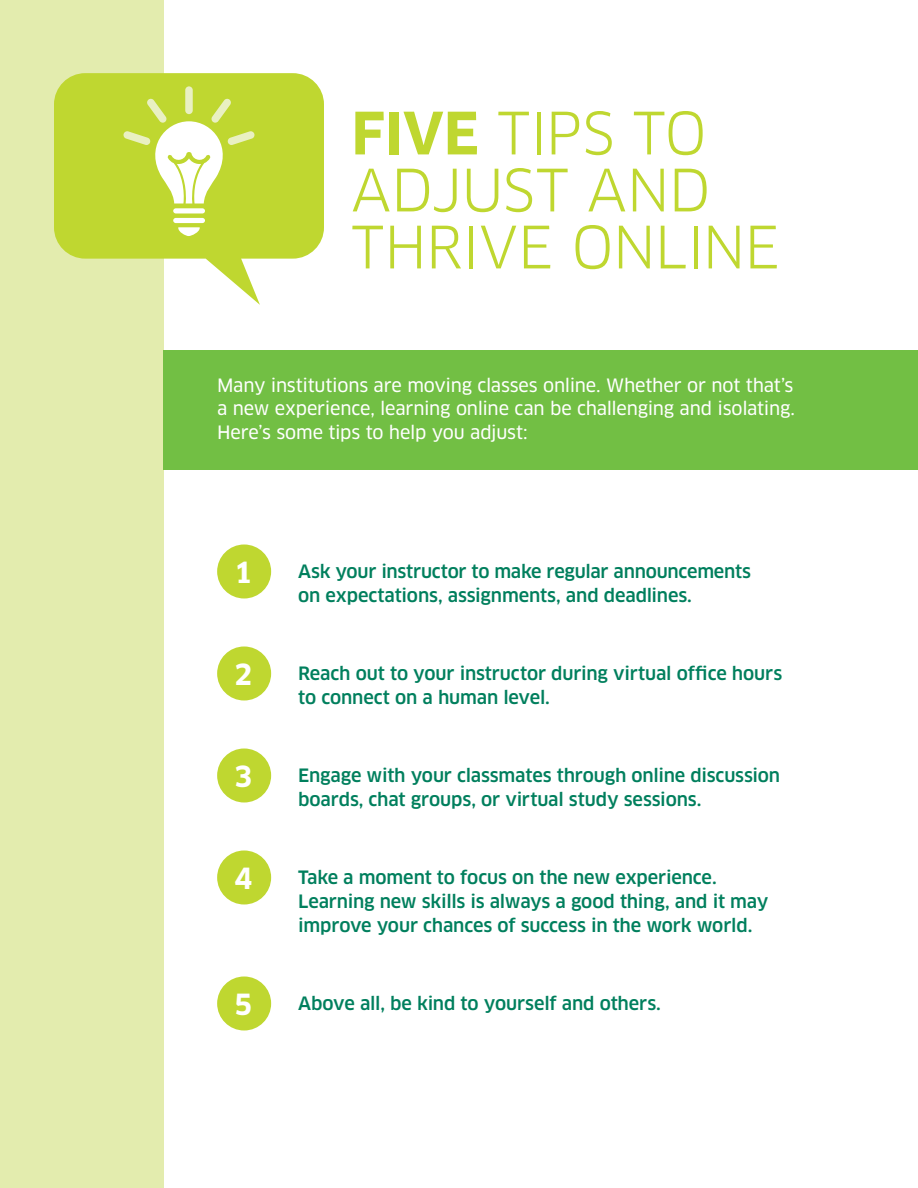
<style>
.page{position:relative;width:918px;height:1188px;background:#fff}
.page>*{position:absolute;margin:0;border:0;box-sizing:border-box;transform-origin:0 0}
.t1{font:57px/57px "Clan OT";letter-spacing:-.015em;color:#bfd730}
.t2{font:700 28.5px "Clan OT";color:#fff}
.t3{font:500 18px/24px "Clan OT";letter-spacing:-.01em;color:#007f5d}
.t4{font:18px/24px "Clan OT News";letter-spacing:-.015em;color:#fff;text-align:justify}
.s1{font-weight:700}
</style>
<div class="page">
<div style="left:0;top:0;width:163px;height:1188px;background:#e3ecae"></div>
<svg style="left:54px;top:73px;width:270px;height:232px;fill:#bfd730"></svg>
<div style="left:185px;top:86px;width:8px;height:28px;background:#e9f0c2;border-radius:4px"></div>
<svg style="left:123px;top:98px;width:132px;height:138px"></svg>
<div style="left:163px;top:350px;width:755px;height:120px;background:#72bf44"></div>
<div style="left:217px;top:544px;width:54px;height:54px;background:#bfd730;border-radius:50%"></div>
<div style="left:217px;top:646px;width:54px;height:54px;background:#bfd730;border-radius:50%"></div>
<div style="left:217px;top:748px;width:54px;height:54px;background:#bfd730;border-radius:50%"></div>
<div style="left:217px;top:850px;width:54px;height:54px;background:#bfd730;border-radius:50%"></div>
<div style="left:217px;top:976px;width:54px;height:54px;background:#bfd730;border-radius:50%"></div>
<h1 class="t1" style="left:351px;top:105px;width:430px"><span class="s1">FIVE</span> TIPS TO<br>ADJUST AND<br>THRIVE ONLINE</h1>
<p class="t4" style="left:217px;top:373px;width:580px">Many institutions are moving classes online. Whether or not that’s a new experience, learning online can be challenging and isolating.<br>Here’s some tips to help you adjust:</p>
<h2 class="t2" style="left:234px;top:556px;width:20px">1</h2>
<p class="t3" style="left:298px;top:560px;width:454px">Ask your instructor to make regular announcements on expectations, assignments, and deadlines.</p>
<h2 class="t2" style="left:234px;top:658px;width:20px">2</h2>
<p class="t3" style="left:298px;top:662px;width:486px">Reach out to your instructor during virtual office hours to connect on a human level.</p>
<h2 class="t2" style="left:234px;top:760px;width:20px">3</h2>
<p class="t3" style="left:298px;top:764px;width:484px">Engage with your classmates through online discussion boards, chat groups, or virtual study sessions.</p>
<h2 class="t2" style="left:234px;top:862px;width:20px">4</h2>
<p class="t3" style="left:298px;top:866px;width:472px">Take a moment to focus on the new experience.<br>Learning new skills is always a good thing, and it may improve your chances of success in the work world.</p>
<h2 class="t2" style="left:234px;top:988px;width:20px">5</h2>
<p class="t3" style="left:298px;top:992px;width:364px">Above all, be kind to yourself and others.</p>
</div>
